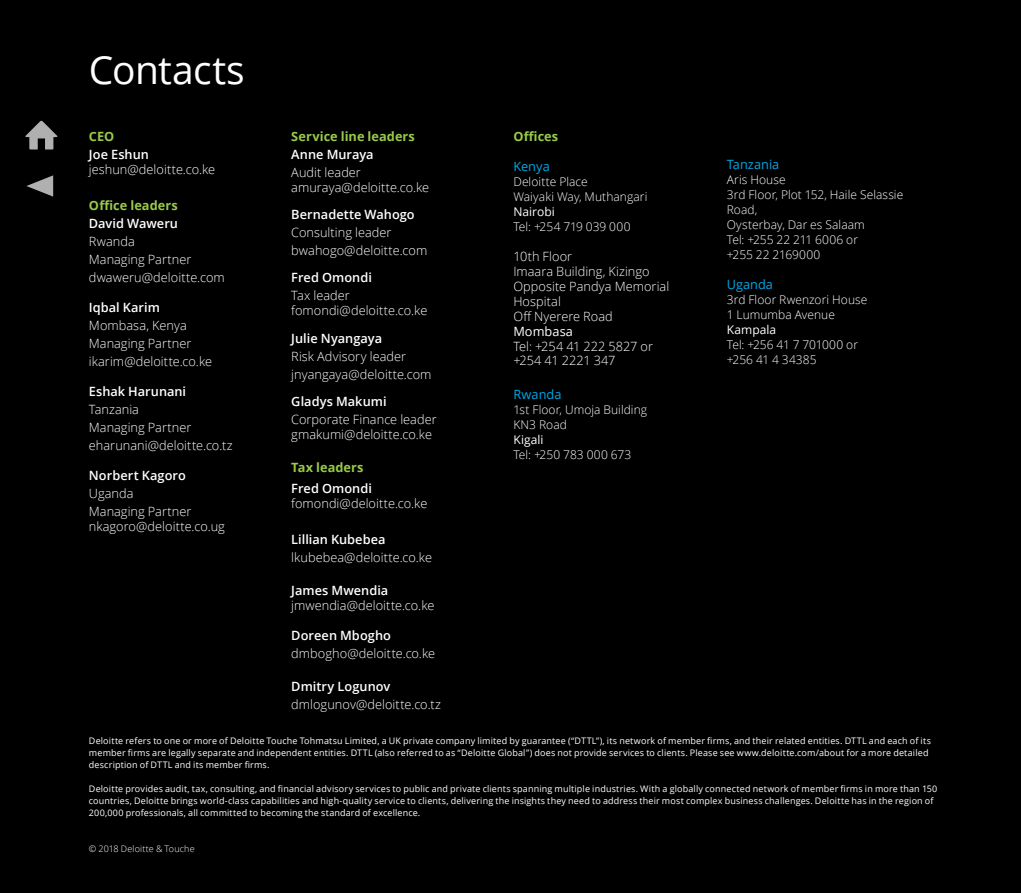
<style>
.page{position:relative;width:1021px;height:893px;background:#fff}
.page>*{position:absolute;margin:0;border:0;box-sizing:border-box;transform-origin:0 0}
.t1{font:38.85px "Open Sans";letter-spacing:-.015em;color:#fff}
.t2{font:300 12.75px/18px "Open Sans";color:#fff}
.t3{font:600 12.75px "Open Sans";letter-spacing:.005em;color:#fff}
.t4{font:700 12.75px "Open Sans";letter-spacing:.005em;color:#99ca49}
.t5{font:12.75px "Open Sans";color:#00a9e7}
.t6{font:12.75px "Open Sans";letter-spacing:.005em;color:#fff}
.t7{font:300 12px/15px "Open Sans";letter-spacing:.005em;color:#fff}
.t8{font:12px "Open Sans";letter-spacing:.005em;color:#fff}
.t9{font:9px/12px "Open Sans";letter-spacing:.015em;color:#fff}
.t10{font:300 9px "Open Sans";letter-spacing:.015em;color:#fff}
</style>
<div class="page">
<div style="left:0;top:0;width:1020px;height:893px;background:#000"></div>
<svg style="left:25px;top:121px;width:33px;height:28px"></svg>
<svg style="left:26px;top:175px;width:27px;height:22px"></svg>
<h1 class="t1" style="left:89px;top:43px;width:157px">Contacts</h1>
<h2 class="t4" style="left:89px;top:127px;width:27px">CEO</h2>
<h2 class="t3" style="left:89px;top:145px;width:61px">Joe Eshun</h2>
<h2 class="t2" style="left:89px;top:160px;width:128px">jeshun@deloitte.co.ke</h2>
<h2 class="t4" style="left:89px;top:196px;width:90px">Office leaders</h2>
<h2 class="t3" style="left:89px;top:214px;width:91px">David Waweru</h2>
<h2 class="t2" style="left:89px;top:232px;width:137px">Rwanda<br>Managing Partner dwaweru@deloitte.com</h2>
<h2 class="t3" style="left:89px;top:298px;width:72px">Iqbal Karim</h2>
<h2 class="t2" style="left:89px;top:316px;width:125px">Mombasa, Kenya<br>Managing Partner ikarim@deloitte.co.ke</h2>
<h2 class="t3" style="left:89px;top:382px;width:99px">Eshak Harunani</h2>
<h2 class="t2" style="left:89px;top:400px;width:145px">Tanzania<br>Managing Partner eharunani@deloitte.co.tz</h2>
<h2 class="t3" style="left:89px;top:466px;width:98px">Norbert Kagoro</h2>
<h2 class="t2" style="left:89px;top:484px;width:104px">Uganda<br>Managing Partner</h2>
<h2 class="t2" style="left:89px;top:517px;width:137px">nkagoro@deloitte.co.ug</h2>
<h2 class="t4" style="left:291px;top:127px;width:125px">Service line leaders</h2>
<h2 class="t3" style="left:291px;top:145px;width:84px">Anne Muraya</h2>
<h2 class="t2" style="left:291px;top:164px;width:139px;line-height:15px">Audit leader amuraya@deloitte.co.ke</h2>
<h2 class="t3" style="left:291px;top:206px;width:125px">Bernadette Wahogo</h2>
<h2 class="t2" style="left:291px;top:223px;width:137px">Consulting leader bwahogo@deloitte.com</h2>
<h2 class="t3" style="left:291px;top:269px;width:82px">Fred Omondi</h2>
<h2 class="t2" style="left:291px;top:288px;width:137px;line-height:15px">Tax leader fomondi@deloitte.co.ke</h2>
<h2 class="t3" style="left:291px;top:329px;width:92px">Julie Nyangaya</h2>
<h2 class="t2" style="left:291px;top:347px;width:142px">Risk Advisory leader jnyangaya@deloitte.com</h2>
<h2 class="t3" style="left:291px;top:393px;width:97px">Gladys Makumi</h2>
<h2 class="t2" style="left:291px;top:412px;width:147px;line-height:15px">Corporate Finance leader gmakumi@deloitte.co.ke</h2>
<h2 class="t4" style="left:291px;top:458px;width:74px">Tax leaders</h2>
<h2 class="t3" style="left:291px;top:480px;width:82px">Fred Omondi</h2>
<h2 class="t2" style="left:291px;top:494px;width:137px">fomondi@deloitte.co.ke</h2>
<h2 class="t3" style="left:291px;top:531px;width:96px">Lillian Kubebea</h2>
<h2 class="t2" style="left:291px;top:548px;width:142px">lkubebea@deloitte.co.ke</h2>
<h2 class="t3" style="left:291px;top:582px;width:98px">James Mwendia</h2>
<h2 class="t2" style="left:291px;top:596px;width:145px">jmwendia@deloitte.co.ke</h2>
<h2 class="t3" style="left:291px;top:627px;width:101px">Doreen Mbogho</h2>
<h2 class="t2" style="left:291px;top:644px;width:145px">dmbogho@deloitte.co.ke</h2>
<h2 class="t3" style="left:291px;top:678px;width:101px">Dmitry Logunov</h2>
<h2 class="t2" style="left:291px;top:695px;width:151px">dmlogunov@deloitte.co.tz</h2>
<h2 class="t4" style="left:513px;top:127px;width:46px">Offices</h2>
<h2 class="t5" style="left:513px;top:157px;width:38px">Kenya</h2>
<h3 class="t7" style="left:513px;top:173px;width:135px">Deloitte Place<br>Waiyaki Way, Muthangari</h3>
<h3 class="t8" style="left:513px;top:203px;width:43px">Nairobi</h3>
<h3 class="t7" style="left:513px;top:218px;width:119px">Tel: +254 719 039 000</h3>
<h2 class="t2" style="left:513px;top:248px;width:157px;line-height:15px">10th Floor<br>Imaara Building, Kizingo<br>Opposite Pandya Memorial<br>Hospital<br>Off Nyerere Road</h2>
<h2 class="t6" style="left:513px;top:322px;width:61px">Mombasa</h2>
<h2 class="t2" style="left:513px;top:338px;width:141px;line-height:15px">Tel: +254 41 222 5827 or +254 41 2221 347</h2>
<h2 class="t5" style="left:513px;top:385px;width:50px">Rwanda</h2>
<h3 class="t7" style="left:513px;top:401px;width:135px">1st Floor, Umoja Building<br>KN3 Road</h3>
<h3 class="t8" style="left:513px;top:431px;width:32px">Kigali</h3>
<h3 class="t7" style="left:513px;top:446px;width:119px">Tel: +250 783 000 673</h3>
<h2 class="t5" style="left:726px;top:156px;width:54px">Tanzania</h2>
<h3 class="t7" style="left:726px;top:172px;width:178px">Aris House<br>3rd Floor, Plot 152, Haile Selassie<br>Road,<br>Oysterbay, Dar es Salaam<br>Tel: +255 22 211 6006 or<br>+255 22 2169000</h3>
<h2 class="t5" style="left:726px;top:275px;width:48px">Uganda</h2>
<h3 class="t7" style="left:726px;top:292px;width:142px">3rd Floor Rwenzori House<br>1 Lumumba Avenue</h3>
<h3 class="t8" style="left:726px;top:321px;width:51px">Kampala</h3>
<h3 class="t7" style="left:726px;top:337px;width:133px">Tel: +256 41 7 701000 or +256 41 4 34385</h3>
<p class="t9" style="left:89px;top:735px;width:843px">Deloitte refers to one or more of Deloitte Touche Tohmatsu Limited, a UK private company limited by guarantee (“DTTL”), its network of member firms, and their related entities. DTTL and each of its member firms are legally separate and independent entities. DTTL (also referred to as “Deloitte Global”) does not provide services to clients. Please see www.deloitte.com/about for a more detailed description of DTTL and its member firms.</p>
<p class="t9" style="left:89px;top:783px;width:849px">Deloitte provides audit, tax, consulting, and financial advisory services to public and private clients spanning multiple industries. With a globally connected network of member firms in more than 150 countries, Deloitte brings world-class capabilities and high-quality service to clients, delivering the insights they need to address their most complex business challenges. Deloitte has in the region of<br>200,000 professionals, all committed to becoming the standard of excellence.</p>
<p class="t10" style="left:89px;top:843px;width:107px">© 2018 Deloitte &amp; Touche</p>
</div>
